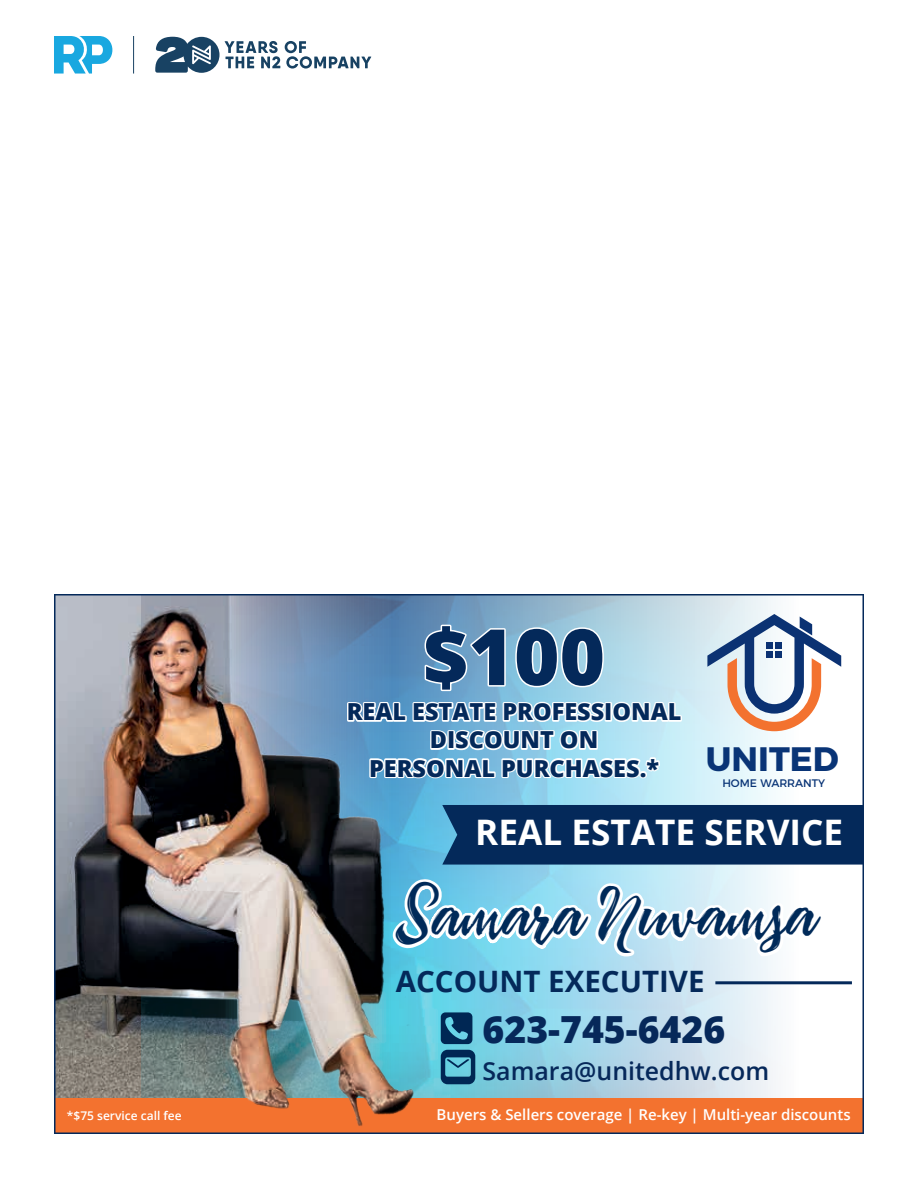
<style>
.page{position:relative;width:918px;height:1188px;background:#fff}
.page>*{position:absolute;margin:0;border:0;box-sizing:border-box;transform-origin:0 0}
.t1{font:800 77.7px "Open Sans";color:#04295a}
.t2{font:49.35px "Pennello Script";color:#002a59}
.t3{font:800 37.35px "Open Sans";color:#06285a}
.t4{font:700 35.1px "Open Sans";color:#fff}
.t5{font:700 33.9px "Montserrat";color:#093476}
.t6{font:700 29.55px "Open Sans";color:#04295a}
.t7{font:600 24.9px "Open Sans";color:#06285a}
.t8{font:800 23.4px/28.2px "Open Sans";color:#04295a;text-align:center}
.t9{font:600 15px "Open Sans";color:#fff}
.t10{font:600 12px "Open Sans";color:#fff}
.t11{font:10.95px "Montserrat";color:#093476}
</style>
<div class="page">
<svg style="left:155px;top:37px;width:216px;height:36px"></svg>
<hr style="left:133px;top:36px;width:1px;height:38px;background:#184263">
<svg style="left:54px;top:36px;width:59px;height:38px"></svg>
<img style="left:54px;top:594px;width:810px;height:540px">
<h1 class="t1" style="left:423px;top:598px;width:184px">$100</h1>
<p class="t8" style="left:347px;top:696px;width:336px">REAL ESTATE PROFESSIONAL<br>DISCOUNT ON<br>PERSONAL PURCHASES.*</p>
<h3 class="t5" style="left:706px;top:731px;width:134px">UNITED</h3>
<p class="t11" style="left:722px;top:775px;width:104px">HOME WARRANTY</p>
<h3 class="t4" style="left:475px;top:808px;width:369px">REAL ESTATE SERVICE</h3>
<h2 class="t2" style="left:396px;top:891px;width:422px">Samara Nuvamsa</h2>
<p class="t6" style="left:396px;top:961px;width:310px">ACCOUNT EXECUTIVE</p>
<h3 class="t3" style="left:483px;top:1001px;width:244px">623-745-6426</h3>
<p class="t7" style="left:483px;top:1054px;width:288px">Samara@unitedhw.com</p>
<p class="t10" style="left:67px;top:1108px;width:116px">*$75 service call fee</p>
<p class="t9" style="left:437px;top:1105px;width:416px">Buyers &amp; Sellers coverage | Re-key | Multi-year discounts</p>
</div>
